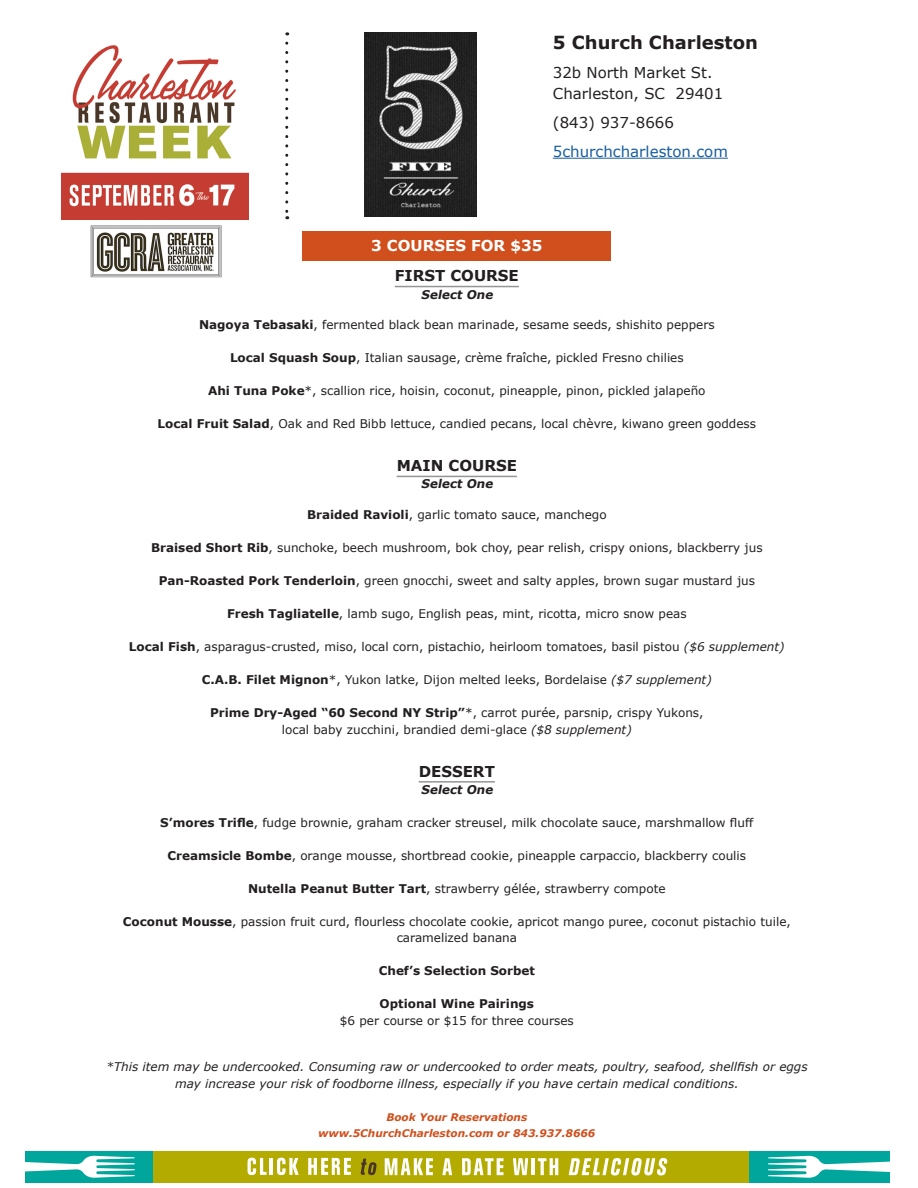
<style>
.page{position:relative;width:918px;height:1188px;background:#fff}
.page>*{position:absolute;margin:0;border:0;box-sizing:border-box;transform-origin:0 0}
.restaurant_name{font:700 18px "Verdana";color:#231f20}
.Address{font:15px "Verdana";color:#231f20}
.category{font:700 15px "Verdana";color:#231f20}
.phone_url{font:15px "Verdana";color:#175d9e}
.description{font:700 15px "Verdana";color:#fff}
.phone_url-2{font:15px "Verdana";color:#231f20}
.description-2{font:12px "Verdana";color:#231f20}
.description-3{font:italic 12px/16.5px "Verdana";color:#231f20;text-align:center}
.description-4{font:700 12px "Verdana";color:#231f20}
.category_subhead{font:italic 700 12px "Verdana";color:#231f20}
.description-5{font:italic 700 10.5px "Verdana";color:#d14f1c}
.s1{font-weight:700}
.s2{font-style:italic}
</style>
<div class="page">
<hr style="left:553px;top:158px;width:175px;height:1px;background:#175d9e">
<img style="left:364px;top:32px;width:112px;height:185px">
<svg style="left:285px;top:43px;width:3px;height:176px"></svg>
<hr style="left:395px;top:286px;width:124px;height:1px;background:#939598">
<hr style="left:397px;top:476px;width:120px;height:1px;background:#939598">
<hr style="left:419px;top:781px;width:76px;height:2px;background:#939598">
<div style="left:302px;top:231px;width:309px;height:29px;background:#d14f1c"></div>
<div style="left:25px;top:1151px;width:864px;height:32px;background:#00a69c"></div>
<svg style="left:25px;top:1156px;width:110px;height:22px"></svg>
<svg style="left:768px;top:1156px;width:122px;height:22px"></svg>
<div style="left:154px;top:1151px;width:595px;height:32px;background:#b3ab00"></div>
<svg style="left:385px;top:1158px;width:48px;height:17px"></svg>
<svg style="left:442px;top:1158px;width:10px;height:17px"></svg>
<svg style="left:462px;top:1158px;width:42px;height:17px"></svg>
<svg style="left:513px;top:1158px;width:15px;height:17px"></svg>
<hr style="left:532px;top:1158px;width:3px;height:17px;background:#fff">
<svg style="left:538px;top:1158px;width:20px;height:17px"></svg>
<svg style="left:569px;top:1158px;width:98px;height:18px"></svg>
<svg style="left:248px;top:1158px;width:19px;height:17px"></svg>
<hr style="left:270px;top:1158px;width:3px;height:17px;background:#fff">
<svg style="left:277px;top:1158px;width:22px;height:17px"></svg>
<svg style="left:308px;top:1158px;width:43px;height:17px"></svg>
<svg style="left:361px;top:1159px;width:15px;height:16px"></svg>
<img style="left:84px;top:219px;width:142px;height:59px">
<img style="left:62px;top:45px;width:187px;height:174px">
<p class="restaurant_name" style="left:553px;top:30px;width:207px">5 Church Charleston</p>
<p class="Address" style="left:553px;top:63px;width:161px">32b North Market St.</p>
<p class="Address" style="left:553px;top:84px;width:172px">Charleston, SC 29401</p>
<p class="phone_url-2" style="left:553px;top:113px;width:123px">(843) 937-8666</p>
<p class="phone_url" style="left:553px;top:142px;width:177px">5churchcharleston.com</p>
<p class="description" style="left:371px;top:236px;width:173px">3 COURSES FOR $35</p>
<p class="category" style="left:395px;top:266px;width:126px">FIRST COURSE</p>
<p class="category_subhead" style="left:421px;top:286px;width:76px">Select One</p>
<p class="description-2" style="left:199px;top:317px;width:517px"><span class="s1">Nagoya Tebasaki</span>, fermented black bean marinade, sesame seeds, shishito peppers</p>
<p class="description-2" style="left:230px;top:350px;width:455px"><span class="s1">Local Squash Soup</span>, Italian sausage, crème fraîche, pickled Fresno chilies</p>
<p class="description-2" style="left:208px;top:383px;width:499px"><span class="s1">Ahi Tuna Poke</span>*, scallion rice, hoisin, coconut, pineapple, pinon, pickled jalapeño</p>
<p class="description-2" style="left:158px;top:416px;width:600px"><span class="s1">Local Fruit Salad</span>, Oak and Red Bibb lettuce, candied pecans, local chèvre, kiwano green goddess</p>
<p class="category" style="left:397px;top:456px;width:122px">MAIN COURSE</p>
<p class="category_subhead" style="left:421px;top:476px;width:76px">Select One</p>
<p class="description-2" style="left:307px;top:507px;width:301px"><span class="s1">Braided Ravioli</span>, garlic tomato sauce, manchego</p>
<p class="description-2" style="left:151px;top:540px;width:613px"><span class="s1">Braised Short Rib</span>, sunchoke, beech mushroom, bok choy, pear relish, crispy onions, blackberry jus</p>
<p class="description-2" style="left:159px;top:573px;width:598px"><span class="s1">Pan-Roasted Pork Tenderloin</span>, green gnocchi, sweet and salty apples, brown sugar mustard jus</p>
<p class="description-2" style="left:227px;top:606px;width:461px"><span class="s1">Fresh Tagliatelle</span>, lamb sugo, English peas, mint, ricotta, micro snow peas</p>
<p class="description-2" style="left:129px;top:639px;width:657px"><span class="s1">Local Fish</span>, asparagus-crusted, miso, local corn, pistachio, heirloom tomatoes, basil pistou <span class="s2">($6 supplement)</span></p>
<p class="description-2" style="left:202px;top:672px;width:511px"><span class="s1">C.A.B. Filet Mignon</span>*, Yukon latke, Dijon melted leeks, Bordelaise <span class="s2">($7 supplement)</span></p>
<p class="description-2" style="left:210px;top:705px;width:495px"><span class="s1">Prime Dry-Aged “60 Second NY Strip”</span>*, carrot purée, parsnip, crispy Yukons,</p>
<p class="description-2" style="left:282px;top:722px;width:351px">local baby zucchini, brandied demi-glace <span class="s2">($8 supplement)</span></p>
<p class="category" style="left:419px;top:762px;width:78px">DESSERT</p>
<p class="category_subhead" style="left:421px;top:782px;width:76px">Select One</p>
<p class="description-2" style="left:160px;top:815px;width:595px"><span class="s1">S’mores Trifle</span>, fudge brownie, graham cracker streusel, milk chocolate sauce, marshmallow fluff</p>
<p class="description-2" style="left:168px;top:848px;width:580px"><span class="s1">Creamsicle Bombe</span>, orange mousse, shortbread cookie, pineapple carpaccio, blackberry coulis</p>
<p class="description-2" style="left:248px;top:881px;width:419px"><span class="s1">Nutella Peanut Butter Tart</span>, strawberry gélée, strawberry compote</p>
<p class="description-2" style="left:123px;top:914px;width:669px"><span class="s1">Coconut Mousse</span>, passion fruit curd, flourless chocolate cookie, apricot mango puree, coconut pistachio tuile,</p>
<p class="description-2" style="left:397px;top:930px;width:122px">caramelized banana</p>
<p class="description-4" style="left:379px;top:963px;width:158px">Chef’s Selection Sorbet</p>
<p class="description-4" style="left:380px;top:996px;width:156px">Optional Wine Pairings</p>
<p class="description-2" style="left:340px;top:1013px;width:235px">$6 per course or $15 for three courses</p>
<p class="description-3" style="left:106px;top:1059px;width:703px">*This item may be undercooked. Consuming raw or undercooked to order meats, poultry, seafood, shellfish or eggs may increase your risk of foodborne illness, especially if you have certain medical conditions.</p>
<p class="description-5" style="left:386px;top:1110px;width:142px">Book Your Reservations</p>
<p class="description-5" style="left:318px;top:1127px;width:279px">www.5ChurchCharleston.com or 843.937.8666</p>
</div>
